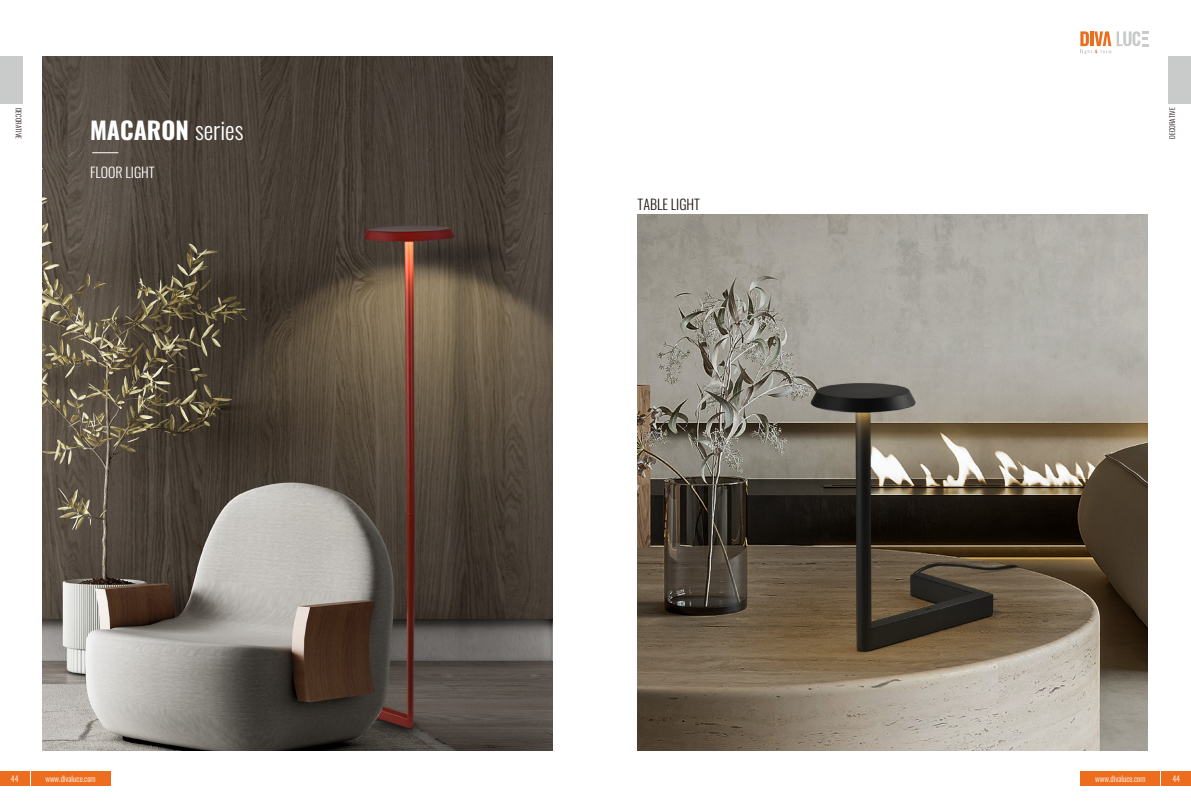
<style>
.page{position:relative;width:1191px;height:808px;background:#fff}
.page>*{position:absolute;margin:0;border:0;box-sizing:border-box;transform-origin:0 0}
.t1{font:700 24px "Oswald";color:#fff}
.t2{font:300 14px "Oswald";color:#fff}
.t3{font:300 14px "Oswald";color:#221815}
.t4{font:300 8px "Oswald";color:#fff}
.t5{font:300 7px "Oswald";color:#221815}
.s1{font-weight:300}
</style>
<div class="page">
<img style="left:43px;top:56px;width:510px;height:695px">
<img style="left:637px;top:215px;width:511px;height:536px">
<div style="left:1168px;top:57px;width:23px;height:47px;background:#c9caca"></div>
<div style="left:0;top:57px;width:22px;height:47px;background:#c9caca"></div>
<div style="left:1161px;top:771px;width:30px;height:14px;background:#ed6d1f"></div>
<div style="left:1080px;top:771px;width:80px;height:14px;background:#ed6d1f"></div>
<div style="left:0;top:771px;width:29px;height:14px;background:#ed6d1f"></div>
<div style="left:31px;top:771px;width:80px;height:14px;background:#ed6d1f"></div>
<svg style="left:1080px;top:31px;width:68px;height:23px"></svg>
<svg style="left:92px;top:152px;width:26px;height:1px"></svg>
<p class="t5" style="left:25px;top:108px;width:33px;rotate:90deg">DECORATIVE</p>
<p class="t1" style="left:90px;top:118px;width:155px">MACARON <span class="s1">series</span></p>
<p class="t2" style="left:90px;top:160px;width:66px">FLOOR LIGHT</p>
<p class="t3" style="left:637px;top:192px;width:64px">TABLE LIGHT</p>
<p class="t5" style="left:1166px;top:139px;width:33px;rotate:-90deg">DECORATIVE</p>
<p class="t4" style="left:11px;top:771px;width:9px">44</p>
<p class="t4" style="left:45px;top:771px;width:52px">www.divaluce.com</p>
<p class="t4" style="left:1095px;top:771px;width:52px">www.divaluce.com</p>
<p class="t4" style="left:1172px;top:771px;width:9px">44</p>
</div>
